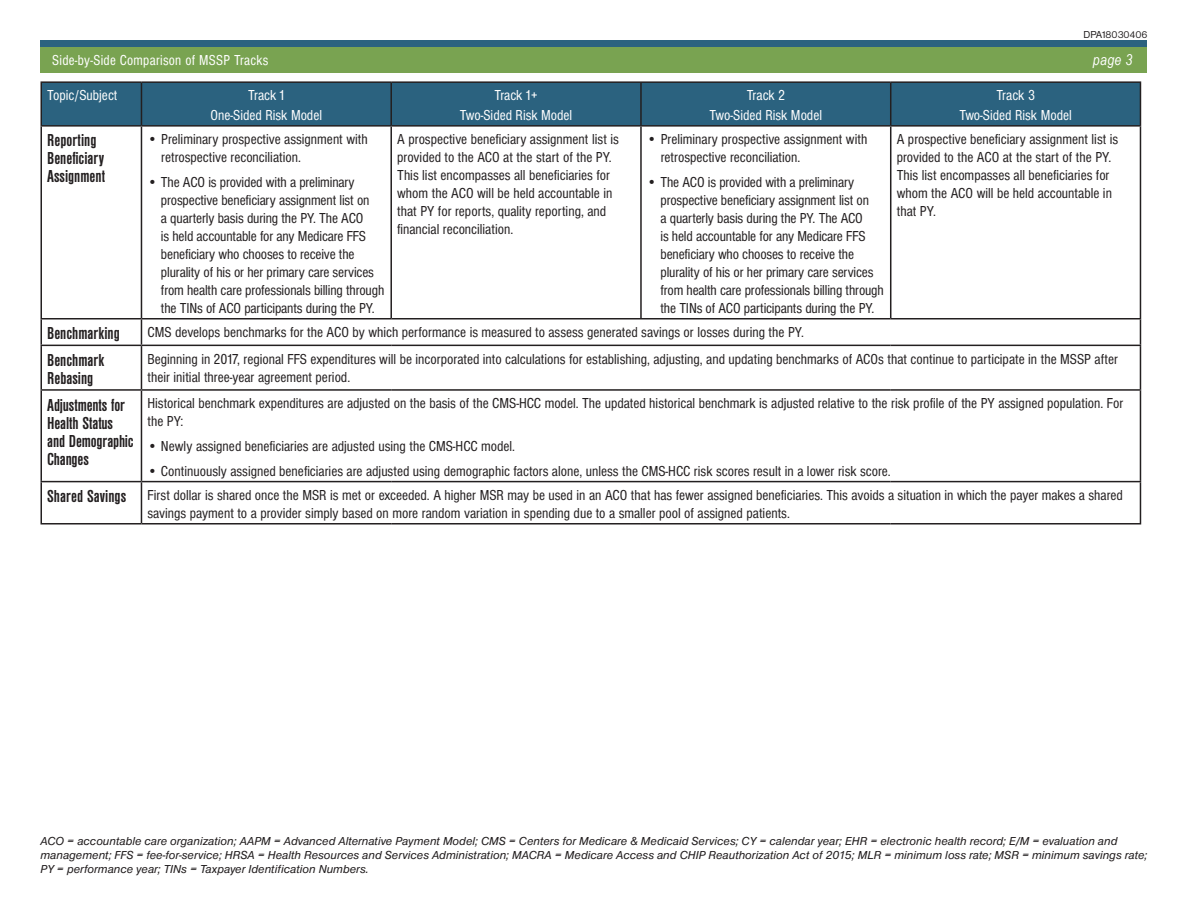
<style>
.page{position:relative;width:1188px;height:918px;background:#fff}
.page>*{position:absolute;margin:0;border:0;box-sizing:border-box;transform-origin:0 0}
.t1{font:700 condensed 18px/18px "Nimbus San D";color:#231f20}
.t2{font:condensed 15px/18px "Nimbus San D";color:#231f20}
.t3{font:condensed 15px/19.5px "Nimbus San D";color:#fff;text-align:center}
.t4{font:condensed 15px "Nimbus San D";letter-spacing:.02em;color:#fff}
.t5{font:italic 15px "Arial Narrow";color:#fff}
.t6{font:italic 12px/14.4px "Nimbus San D";color:#231f20}
.t7{font:10.5px "Nimbus San D";color:#231f20}
.s1{font-family:"Nimbus San D Ligh";font-stretch:normal}
</style>
<div class="page">
<div style="left:42px;top:83px;width:1098px;height:42px;background:#2b627f"></div>
<hr style="left:40px;top:81px;width:101px;height:2px;background:#231f20">
<hr style="left:40px;top:83px;width:2px;height:42px;background:#231f20">
<hr style="left:141px;top:81px;width:250px;height:2px;background:#231f20">
<hr style="left:141px;top:83px;width:1px;height:42px;background:#231f20">
<hr style="left:391px;top:81px;width:250px;height:2px;background:#231f20">
<hr style="left:390px;top:83px;width:2px;height:42px;background:#231f20">
<hr style="left:641px;top:81px;width:250px;height:2px;background:#231f20">
<hr style="left:640px;top:83px;width:2px;height:42px;background:#231f20">
<hr style="left:891px;top:81px;width:250px;height:2px;background:#231f20">
<hr style="left:890px;top:83px;width:1px;height:42px;background:#231f20">
<hr style="left:1140px;top:83px;width:1px;height:42px;background:#231f20">
<hr style="left:40px;top:125px;width:101px;height:2px;background:#231f20">
<hr style="left:40px;top:127px;width:2px;height:191px;background:#231f20">
<hr style="left:141px;top:125px;width:250px;height:2px;background:#231f20">
<hr style="left:141px;top:127px;width:1px;height:191px;background:#231f20">
<hr style="left:391px;top:125px;width:250px;height:2px;background:#231f20">
<hr style="left:390px;top:127px;width:2px;height:191px;background:#231f20">
<hr style="left:641px;top:125px;width:250px;height:2px;background:#231f20">
<hr style="left:640px;top:127px;width:2px;height:191px;background:#231f20">
<hr style="left:891px;top:125px;width:250px;height:2px;background:#231f20">
<hr style="left:890px;top:127px;width:1px;height:191px;background:#231f20">
<hr style="left:1140px;top:127px;width:1px;height:191px;background:#231f20">
<hr style="left:40px;top:318px;width:101px;height:2px;background:#231f20">
<hr style="left:40px;top:320px;width:2px;height:25px;background:#231f20">
<hr style="left:141px;top:318px;width:250px;height:2px;background:#231f20">
<svg style="left:141px;top:320px;width:1px;height:25px"></svg>
<hr style="left:391px;top:318px;width:250px;height:2px;background:#231f20">
<hr style="left:641px;top:318px;width:250px;height:2px;background:#231f20">
<hr style="left:891px;top:318px;width:250px;height:2px;background:#231f20">
<svg style="left:1140px;top:320px;width:1px;height:25px"></svg>
<hr style="left:40px;top:345px;width:101px;height:1px;background:#231f20">
<hr style="left:40px;top:346px;width:2px;height:43px;background:#231f20">
<hr style="left:141px;top:345px;width:250px;height:1px;background:#231f20">
<hr style="left:141px;top:346px;width:1px;height:43px;background:#231f20">
<hr style="left:391px;top:345px;width:250px;height:1px;background:#231f20">
<hr style="left:641px;top:345px;width:250px;height:1px;background:#231f20">
<hr style="left:891px;top:345px;width:250px;height:1px;background:#231f20">
<hr style="left:1140px;top:346px;width:1px;height:43px;background:#231f20">
<hr style="left:40px;top:389px;width:101px;height:2px;background:#231f20">
<hr style="left:40px;top:391px;width:2px;height:90px;background:#231f20">
<hr style="left:141px;top:389px;width:250px;height:2px;background:#231f20">
<hr style="left:141px;top:391px;width:1px;height:90px;background:#231f20">
<hr style="left:391px;top:389px;width:250px;height:2px;background:#231f20">
<hr style="left:641px;top:389px;width:250px;height:2px;background:#231f20">
<hr style="left:891px;top:389px;width:250px;height:2px;background:#231f20">
<hr style="left:1140px;top:391px;width:1px;height:90px;background:#231f20">
<hr style="left:40px;top:481px;width:101px;height:1px;background:#231f20">
<hr style="left:40px;top:482px;width:2px;height:41px;background:#231f20">
<hr style="left:141px;top:481px;width:250px;height:1px;background:#231f20">
<hr style="left:141px;top:482px;width:1px;height:41px;background:#231f20">
<hr style="left:391px;top:481px;width:250px;height:1px;background:#231f20">
<hr style="left:641px;top:481px;width:250px;height:1px;background:#231f20">
<hr style="left:891px;top:481px;width:250px;height:1px;background:#231f20">
<hr style="left:1140px;top:482px;width:1px;height:41px;background:#231f20">
<hr style="left:40px;top:523px;width:101px;height:2px;background:#231f20">
<hr style="left:141px;top:523px;width:250px;height:2px;background:#231f20">
<hr style="left:391px;top:523px;width:250px;height:2px;background:#231f20">
<hr style="left:641px;top:523px;width:250px;height:2px;background:#231f20">
<hr style="left:891px;top:523px;width:250px;height:2px;background:#231f20">
<div style="left:40px;top:47px;width:1108px;height:26px;background:#79a351"></div>
<div style="left:40px;top:40px;width:1108px;height:7px;background:#2b627f"></div>
<p class="t7" style="left:1084px;top:28px;width:65px">DPA18030406</p>
<p class="t4" style="left:52px;top:52px;width:218px">Side-by-Side Comparison of MSSP Tracks</p>
<p class="t5" style="left:1093px;top:49px;width:41px">page 3</p>
<p class="t3" style="left:47px;top:86px;width:72px">Topic/Subject</p>
<p class="t3" style="left:211px;top:86px;width:113px">Track 1<br>One-Sided Risk Model</p>
<p class="t3" style="left:460px;top:86px;width:114px">Track 1+<br>Two-Sided Risk Model</p>
<p class="t3" style="left:710px;top:86px;width:114px">Track 2<br>Two-Sided Risk Model</p>
<p class="t3" style="left:959px;top:86px;width:114px">Track 3<br>Two-Sided Risk Model</p>
<p class="t1" style="left:47px;top:131px;width:59px">Reporting<br>Beneficiary<br>Assignment</p>
<p class="t2" style="left:161px;top:130px;width:208px;text-indent:-14px"><span class="s1">•</span> Preliminary prospective assignment with retrospective reconciliation.</p>
<p class="t2" style="left:397px;top:130px;width:223px">A prospective beneficiary assignment list is provided to the ACO at the start of the PY.<br>This list encompasses all beneficiaries for whom the ACO will be held accountable in that PY for reports, quality reporting, and financial reconciliation.</p>
<p class="t2" style="left:661px;top:130px;width:208px;text-indent:-14px"><span class="s1">•</span> Preliminary prospective assignment with retrospective reconciliation.</p>
<p class="t2" style="left:897px;top:130px;width:223px">A prospective beneficiary assignment list is provided to the ACO at the start of the PY.<br>This list encompasses all beneficiaries for whom the ACO will be held accountable in that PY.</p>
<p class="t2" style="left:660px;top:173px;width:225px;text-indent:-14px">• The ACO is provided with a preliminary prospective beneficiary assignment list on<br>a quarterly basis during the PY. The ACO<br>is held accountable for any Medicare FFS beneficiary who chooses to receive the plurality of his or her primary care services from health care professionals billing through the TINs of ACO participants during the PY.</p>
<p class="t2" style="left:161px;top:173px;width:225px;text-indent:-14px">• The ACO is provided with a preliminary prospective beneficiary assignment list on<br>a quarterly basis during the PY. The ACO<br>is held accountable for any Medicare FFS beneficiary who chooses to receive the plurality of his or her primary care services from health care professionals billing through the TINs of ACO participants during the PY.</p>
<p class="t1" style="left:47px;top:324px;width:74px">Benchmarking</p>
<p class="t2" style="left:147px;top:323px;width:658px">CMS develops benchmarks for the ACO by which performance is measured to assess generated savings or losses during the PY.</p>
<p class="t1" style="left:47px;top:351px;width:59px">Benchmark<br>Rebasing</p>
<p class="t2" style="left:147px;top:349px;width:972px">Beginning in 2017, regional FFS expenditures will be incorporated into calculations for establishing, adjusting, and updating benchmarks of ACOs that continue to participate in the MSSP after their initial three-year agreement period.</p>
<p class="t1" style="left:47px;top:395px;width:88px">Adjustments for<br>Health Status and Demographic<br>Changes</p>
<p class="t2" style="left:147px;top:394px;width:977px">Historical benchmark expenditures are adjusted on the basis of the CMS-HCC model. The updated historical benchmark is adjusted relative to the risk profile of the PY assigned population. For the PY:</p>
<p class="t2" style="left:147px;top:437px;width:369px">• Newly assigned beneficiaries are adjusted using the CMS-HCC model.</p>
<p class="t2" style="left:147px;top:462px;width:745px">• Continuously assigned beneficiaries are adjusted using demographic factors alone, unless the CMS-HCC risk scores result in a lower risk score.</p>
<p class="t1" style="left:47px;top:487px;width:80px">Shared Savings</p>
<p class="t2" style="left:147px;top:486px;width:977px">First dollar is shared once the MSR is met or exceeded. A higher MSR may be used in an ACO that has fewer assigned beneficiaries. This avoids a situation in which the payer makes a shared savings payment to a provider simply based on more random variation in spending due to a smaller pool of assigned patients.</p>
<p class="t6" style="left:40px;top:833px;width:1108px">ACO = accountable care organization; AAPM = Advanced Alternative Payment Model; CMS = Centers for Medicare &amp; Medicaid Services; CY = calendar year; EHR = electronic health record; E/M = evaluation and management; FFS = fee-for-service; HRSA = Health Resources and Services Administration; MACRA = Medicare Access and CHIP Reauthorization Act of 2015; MLR = minimum loss rate; MSR = minimum savings rate;<br>PY = performance year; TINs = Taxpayer Identification Numbers.</p>
</div>
